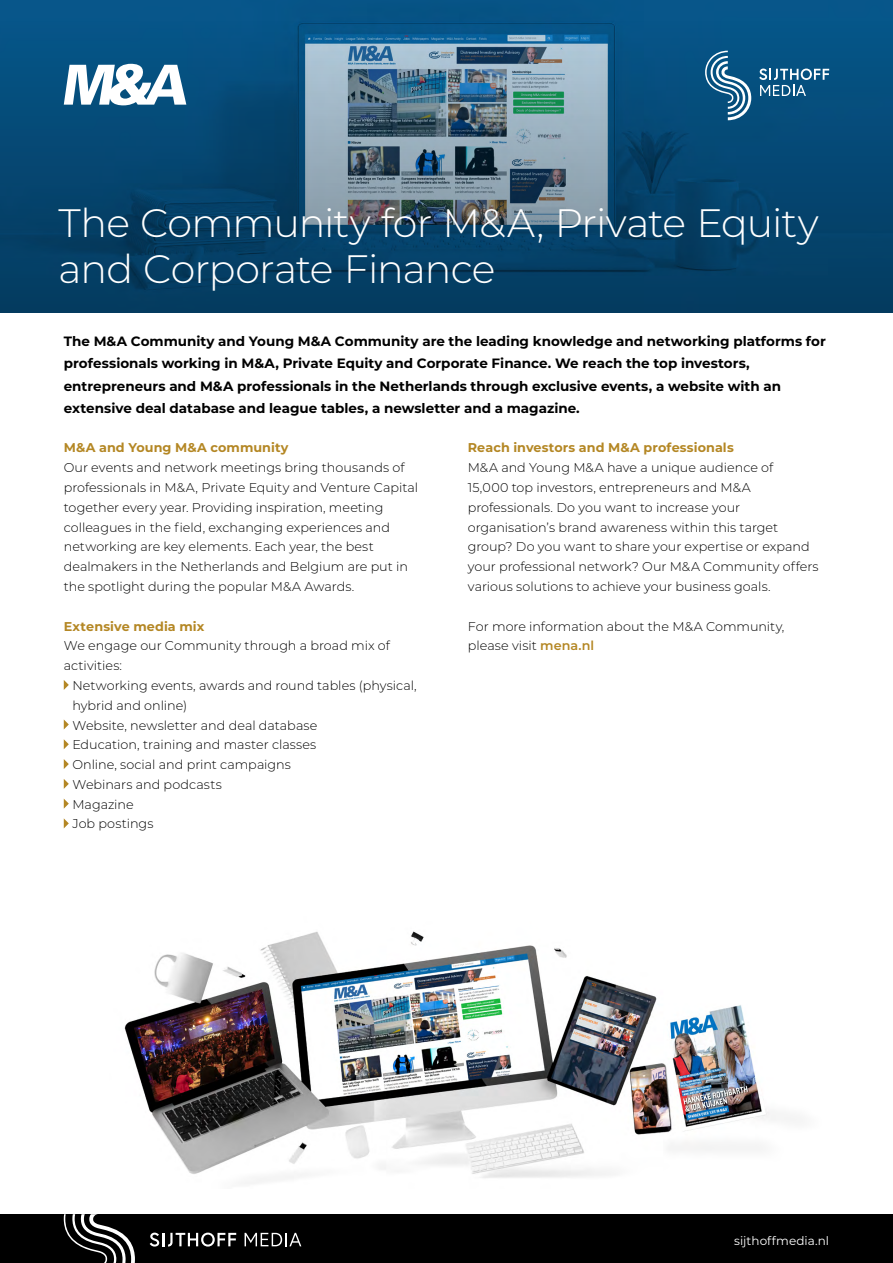
<style>
.page{position:relative;width:893px;height:1263px;background:#fff}
.page>*{position:absolute;margin:0;border:0;box-sizing:border-box;transform-origin:0 0}
.t1{font:300 39.6px/47px "Montserrat";letter-spacing:-.025em;color:#fff}
.t2{font:700 13.5px/22.5px "Montserrat";color:#000}
.t3{font:300 12.75px/19.8px "Montserrat";color:#000}
.t4{font:700 12.75px "Montserrat";letter-spacing:.005em;color:#b48724}
.t5{font:12px "Montserrat";letter-spacing:.005em;color:#fff}
.s1{font-weight:600;color:#b48724}
</style>
<div class="page">
<svg style="left:0;top:0;width:893px;height:313px;background:#1c557a"></svg>
<div style="left:0;top:1214px;width:893px;height:49px;background:#000"></div>
<svg style="left:245px;top:1233px;width:56px;height:13px"></svg>
<svg style="left:150px;top:1232px;width:86px;height:14px"></svg>
<svg style="left:64px;top:1214px;width:71px;height:49px"></svg>
<img style="left:124px;top:931px;width:673px;height:253px">
<svg style="left:705px;top:51px;width:46px;height:69px;background:#3e789c"></svg>
<svg style="left:759px;top:69px;width:70px;height:27px"></svg>
<svg style="left:64px;top:64px;width:122px;height:41px"></svg>
<svg style="left:64px;top:680px;width:5px;height:10px"></svg>
<svg style="left:64px;top:719px;width:5px;height:10px"></svg>
<svg style="left:64px;top:739px;width:5px;height:10px"></svg>
<svg style="left:64px;top:759px;width:5px;height:10px"></svg>
<svg style="left:64px;top:779px;width:5px;height:10px"></svg>
<svg style="left:64px;top:799px;width:5px;height:10px"></svg>
<svg style="left:64px;top:818px;width:5px;height:10px"></svg>
<h1 class="t1" style="left:58px;top:198px;width:762px">The Community for M&amp;A, Private Equity and Corporate Finance</h1>
<p class="t2" style="left:64px;top:329px;width:764px">The M&amp;A Community and Young M&amp;A Community are the leading knowledge and networking platforms for professionals working in M&amp;A, Private Equity and Corporate Finance. We reach the top investors, entrepreneurs and M&amp;A professionals in the Netherlands through exclusive events, a website with an extensive deal database and league tables, a newsletter and a magazine.</p>
<p class="t4" style="left:64px;top:439px;width:226px">M&amp;A and Young M&amp;A community</p>
<p class="t3" style="left:64px;top:457px;width:356px">Our events and network meetings bring thousands of professionals in M&amp;A, Private Equity and Venture Capital together every year. Providing inspiration, meeting colleagues in the field, exchanging experiences and networking are key elements. Each year, the best dealmakers in the Netherlands and Belgium are put in the spotlight during the popular M&amp;A Awards.</p>
<p class="t4" style="left:64px;top:617px;width:142px">Extensive media mix</p>
<p class="t3" style="left:64px;top:635px;width:328px">We engage our Community through a broad mix of activities:</p>
<p class="t3" style="left:72px;top:675px;width:346px">Networking events, awards and round tables (physical, hybrid and online)<br>Website, newsletter and deal database<br>Education, training and master classes<br>Online, social and print campaigns<br>Webinars and podcasts<br>Magazine<br>Job postings</p>
<p class="t4" style="left:468px;top:439px;width:267px">Reach investors and M&amp;A professionals</p>
<p class="t3" style="left:468px;top:457px;width:352px">M&amp;A and Young M&amp;A have a unique audience of<br>15,000 top investors, entrepreneurs and M&amp;A professionals. Do you want to increase your organisation’s brand awareness within this target group? Do you want to share your expertise or expand your professional network? Our M&amp;A Community offers various solutions to achieve your business goals.</p>
<p class="t3" style="left:468px;top:616px;width:318px">For more information about the M&amp;A Community, please visit <span class="s1">mena.nl</span></p>
<p class="t5" style="left:734px;top:1232px;width:97px">sijthoffmedia.nl</p>
</div>
